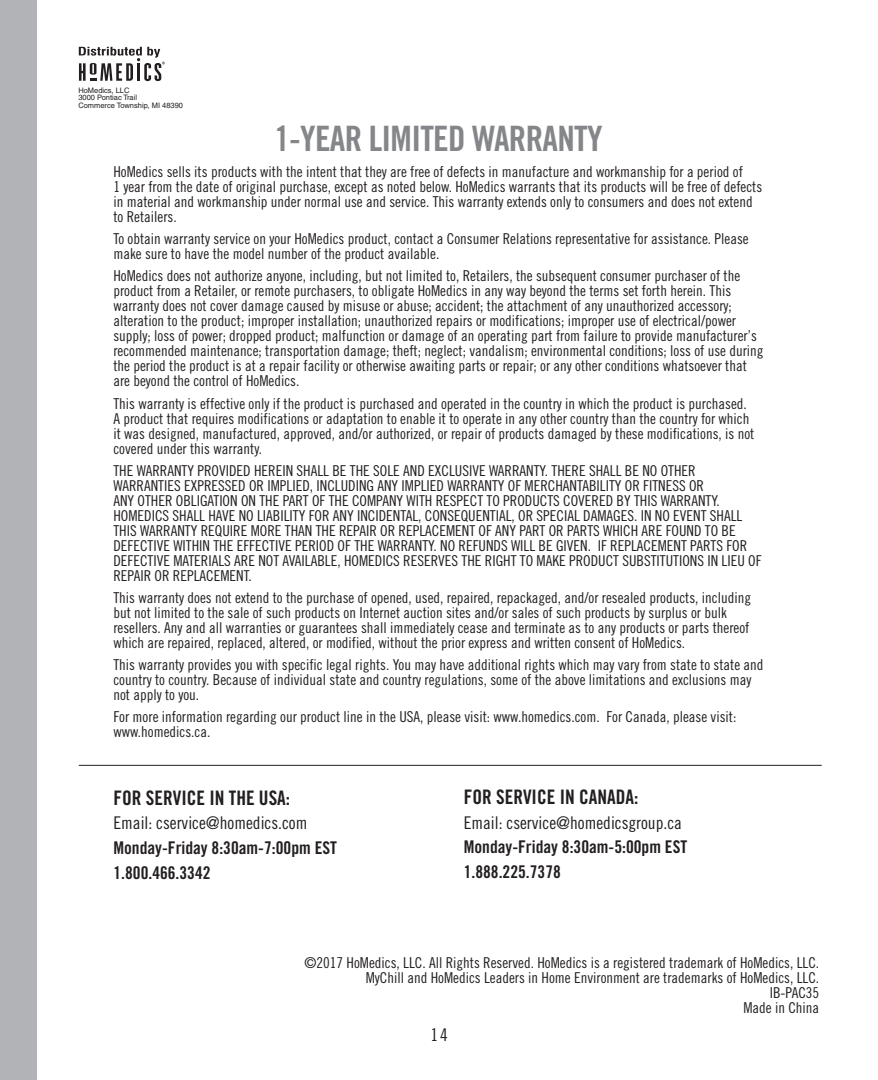
<style>
.page{position:relative;width:878px;height:1080px;background:#fff}
.page>*{position:absolute;margin:0;border:0;box-sizing:border-box;transform-origin:0 0}
.t1{font:35px "Trade Gothic Bold Cond Twenty";letter-spacing:-.02em;color:#848689}
.t2{font:20px "Trade Gothic Bold Cond Twenty";color:#231f20}
.t3{font:17.5px/24.8px "Trade Gothic Bold Cond Twenty";color:#231f20}
.t4{font:17.5px "Trade Gothic Cond Eighteen";color:#231f20}
.t5{font:15px/15px "Trade Gothic Cond Eighteen";color:#231f20}
.t6{font:7.5px/7.5px "Helvetica";color:#231f20}
</style>
<div class="page">
<div style="left:0;top:0;width:37px;height:1080px;background:#b2b3b7"></div>
<hr style="left:79px;top:765px;width:742px;height:1px;background:#231f20">
<svg style="left:79px;top:47px;width:86px;height:34px"></svg>
<p class="t6" style="left:78px;top:86px;width:106px">HoMedics, LLC<br>3000 Pontiac Trail<br>Commerce Township, MI 48390</p>
<h1 class="t1" style="left:274px;top:117px;width:330px">1-YEAR LIMITED WARRANTY</h1>
<p class="t5" style="left:113px;top:164px;width:650px">HoMedics sells its products with the intent that they are free of defects in manufacture and workmanship for a period of<br>1 year from the date of original purchase, except as noted below. HoMedics warrants that its products will be free of defects in material and workmanship under normal use and service. This warranty extends only to consumers and does not extend to Retailers.</p>
<p class="t5" style="left:113px;top:231px;width:636px">To obtain warranty service on your HoMedics product, contact a Consumer Relations representative for assistance. Please make sure to have the model number of the product available.</p>
<p class="t5" style="left:113px;top:268px;width:651px">HoMedics does not authorize anyone, including, but not limited to, Retailers, the subsequent consumer purchaser of the product from a Retailer, or remote purchasers, to obligate HoMedics in any way beyond the terms set forth herein. This warranty does not cover damage caused by misuse or abuse; accident; the attachment of any unauthorized accessory; alteration to the product; improper installation; unauthorized repairs or modifications; improper use of electrical/power supply; loss of power; dropped product; malfunction or damage of an operating part from failure to provide manufacturer’s recommended maintenance; transportation damage; theft; neglect; vandalism; environmental conditions; loss of use during the period the product is at a repair facility or otherwise awaiting parts or repair; or any other conditions whatsoever that are beyond the control of HoMedics.</p>
<p class="t5" style="left:113px;top:396px;width:642px">This warranty is effective only if the product is purchased and operated in the country in which the product is purchased.<br>A product that requires modifications or adaptation to enable it to operate in any other country than the country for which it was designed, manufactured, approved, and/or authorized, or repair of products damaged by these modifications, is not covered under this warranty.</p>
<p class="t5" style="left:113px;top:463px;width:649px">THE WARRANTY PROVIDED HEREIN SHALL BE THE SOLE AND EXCLUSIVE WARRANTY. THERE SHALL BE NO OTHER WARRANTIES EXPRESSED OR IMPLIED, INCLUDING ANY IMPLIED WARRANTY OF MERCHANTABILITY OR FITNESS OR<br>ANY OTHER OBLIGATION ON THE PART OF THE COMPANY WITH RESPECT TO PRODUCTS COVERED BY THIS WARRANTY.<br>HOMEDICS SHALL HAVE NO LIABILITY FOR ANY INCIDENTAL, CONSEQUENTIAL, OR SPECIAL DAMAGES. IN NO EVENT SHALL THIS WARRANTY REQUIRE MORE THAN THE REPAIR OR REPLACEMENT OF ANY PART OR PARTS WHICH ARE FOUND TO BE DEFECTIVE WITHIN THE EFFECTIVE PERIOD OF THE WARRANTY. NO REFUNDS WILL BE GIVEN. IF REPLACEMENT PARTS FOR DEFECTIVE MATERIALS ARE NOT AVAILABLE, HOMEDICS RESERVES THE RIGHT TO MAKE PRODUCT SUBSTITUTIONS IN LIEU OF REPAIR OR REPLACEMENT.</p>
<p class="t5" style="left:113px;top:590px;width:639px">This warranty does not extend to the purchase of opened, used, repaired, repackaged, and/or resealed products, including but not limited to the sale of such products on Internet auction sites and/or sales of such products by surplus or bulk resellers. Any and all warranties or guarantees shall immediately cease and terminate as to any products or parts thereof which are repaired, replaced, altered, or modified, without the prior express and written consent of HoMedics.</p>
<p class="t5" style="left:113px;top:657px;width:651px">This warranty provides you with specific legal rights. You may have additional rights which may vary from state to state and country to country. Because of individual state and country regulations, some of the above limitations and exclusions may not apply to you.</p>
<p class="t5" style="left:113px;top:709px;width:624px">For more information regarding our product line in the USA, please visit: www.homedics.com. For Canada, please visit: www.homedics.ca.</p>
<h2 class="t2" style="left:113px;top:785px;width:178px">FOR SERVICE IN THE USA:</h2>
<p class="t4" style="left:113px;top:813px;width:195px">Email: cservice@homedics.com</p>
<p class="t3" style="left:113px;top:835px;width:225px">Monday-Friday 8:30am-7:00pm EST<br>1.800.466.3342</p>
<h2 class="t2" style="left:463px;top:785px;width:176px">FOR SERVICE IN CANADA:</h2>
<p class="t4" style="left:463px;top:812px;width:220px">Email: cservice@homedicsgroup.ca</p>
<p class="t3" style="left:463px;top:835px;width:225px">Monday-Friday 8:30am-5:00pm EST<br>1.888.225.7378</p>
<p class="t5" style="left:304px;top:955px;width:516px;text-align:right">©2017 HoMedics, LLC. All Rights Reserved. HoMedics is a registered trademark of HoMedics, LLC.<br>MyChill and HoMedics Leaders in Home Environment are trademarks of HoMedics, LLC.<br>IB-PAC35<br>Made in China</p>
<p class="t4" style="left:430px;top:1024px;width:19px">14</p>
</div>
